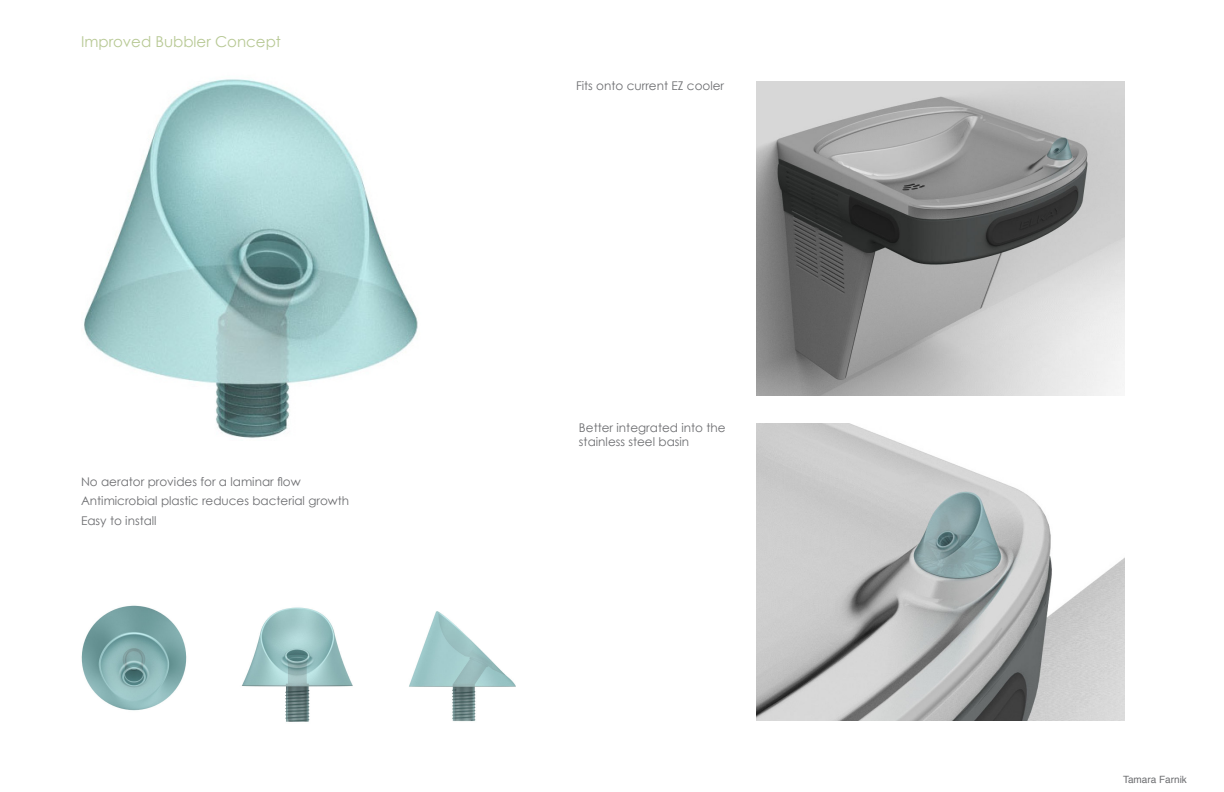
<style>
.page{position:relative;width:1224px;height:792px;background:#fff}
.page>*{position:absolute;margin:0;border:0;box-sizing:border-box;transform-origin:0 0}
.t1{font:15px "Century Gothic";color:#b8c995}
.t2{font:12px "Century Gothic";color:#6c6d70}
.t3{font:10px "Helvetica";color:#6c6d70}
</style>
<div class="page">
<img style="left:756px;top:423px;width:369px;height:297px">
<img style="left:756px;top:82px;width:369px;height:314px">
<img style="left:84px;top:79px;width:334px;height:359px">
<img style="left:242px;top:607px;width:111px;height:115px">
<img style="left:81px;top:605px;width:106px;height:106px">
<img style="left:409px;top:611px;width:107px;height:111px">
<p class="t1" style="left:81px;top:33px;width:202px">Improved Bubbler Concept</p>
<p class="t2" style="left:81px;top:474px;width:221px">No aerator provides for a laminar flow</p>
<p class="t2" style="left:81px;top:494px;width:270px">Antimicrobial plastic reduces bacterial growth</p>
<p class="t2" style="left:81px;top:513px;width:77px">Easy to install</p>
<p class="t2" style="left:576px;top:78px;width:150px">Fits onto current EZ cooler</p>
<p class="t2" style="left:579px;top:420px;width:148px">Better integrated into the</p>
<p class="t2" style="left:579px;top:435px;width:112px">stainless steel basin</p>
<p class="t3" style="left:1123px;top:771px;width:65px">Tamara Farnik</p>
</div>
